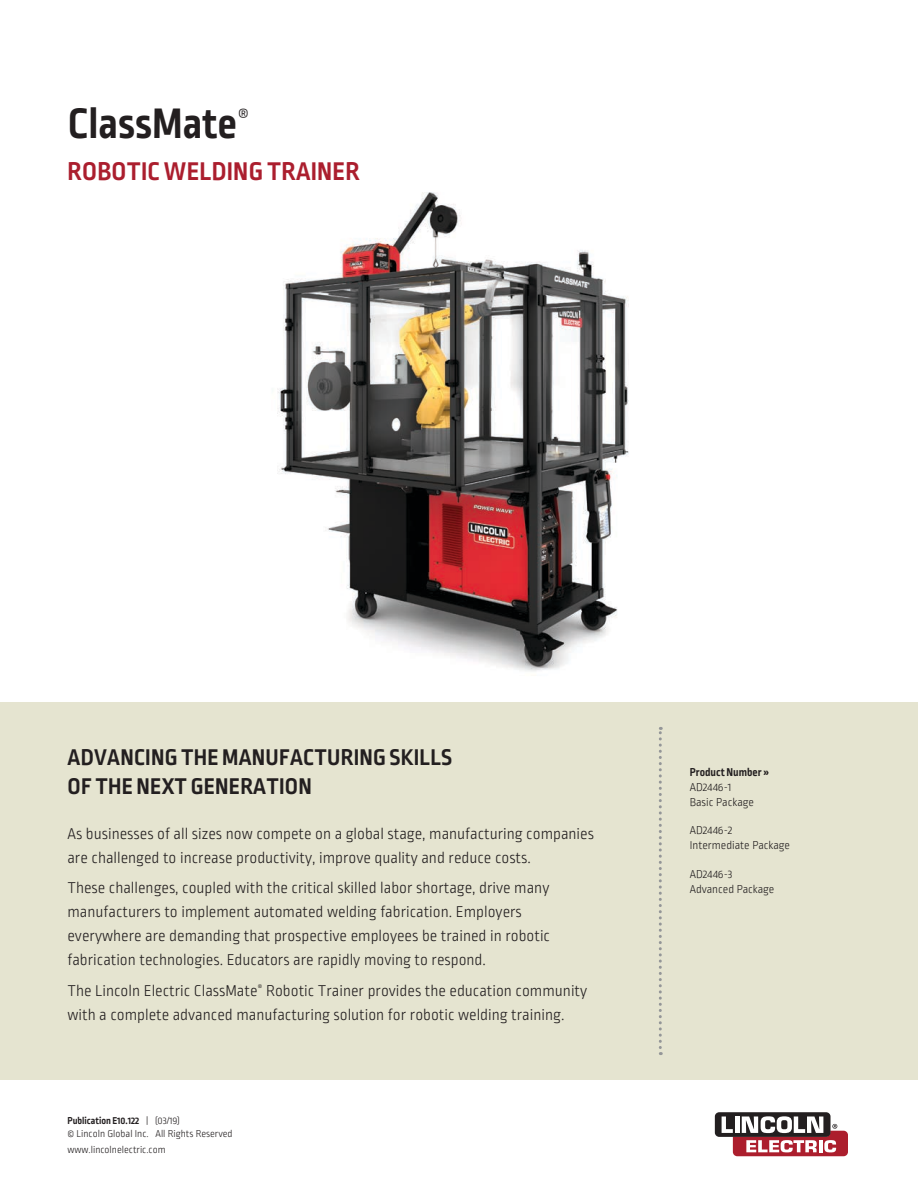
<style>
.page{position:relative;width:918px;height:1188px;background:#fff}
.page>*{position:absolute;margin:0;border:0;box-sizing:border-box;transform-origin:0 0}
.t1{font:700 45px "Ropa Sans Pro";color:#231f20}
.t2{font:700 27px "Ropa Sans Pro";letter-spacing:.01em;color:#ab1e2e}
._04-Main_Text{font:700 24px/28.8px "Ropa Sans Pro";letter-spacing:.01em;color:#231f20}
._04-Main_Text-2{font:300 16.5px/24px "Ropa Sans Pro";color:#231f20}
.t3{font:300 12px/15px "Ropa Sans Pro";color:#231f20}
.t4{font:700 12px "Ropa Sans Pro";color:#231f20}
.t5{font:300 10.5px/13.5px "Ropa Sans Pro";color:#231f20}
.s1{font-weight:700}
</style>
<div class="page">
<img style="left:277px;top:192px;width:352px;height:479px">
<div style="left:0;top:702px;width:918px;height:378px;background:#e5e4d0"></div>
<svg style="left:659px;top:727px;width:3px;height:328px"></svg>
<div style="left:715px;top:1112px;width:116px;height:25px;background:#231f20;border-radius:4px"></div>
<svg style="left:722px;top:1116px;width:126px;height:40px"></svg>
<p class="t1" style="left:68px;top:98px;width:183px">ClassMate<sup>®</sup></p>
<p class="t2" style="left:68px;top:156px;width:294px">ROBOTIC WELDING TRAINER</p>
<p class="_04-Main_Text" style="left:68px;top:744px;width:386px">ADVANCING THE MANUFACTURING SKILLS<br>OF THE NEXT GENERATION</p>
<p class="_04-Main_Text-2" style="left:68px;top:822px;width:528px">As businesses of all sizes now compete on a global stage, manufacturing companies are challenged to increase productivity, improve quality and reduce costs.</p>
<p class="_04-Main_Text-2" style="left:68px;top:877px;width:484px">These challenges, coupled with the critical skilled labor shortage, drive many manufacturers to implement automated welding fabrication. Employers everywhere are demanding that prospective employees be trained in robotic fabrication technologies. Educators are rapidly moving to respond.</p>
<p class="_04-Main_Text-2" style="left:67px;top:980px;width:521px">The Lincoln Electric ClassMate<sup>®</sup> Robotic Trainer provides the education community with a complete advanced manufacturing solution for robotic welding training.</p>
<p class="t5" style="left:68px;top:1114px;width:167px"><span class="s1">Publication E10.122</span> | (03/19)<br>© Lincoln Global Inc. All Rights Reserved</p>
<p class="t5" style="left:68px;top:1144px;width:100px">www.lincolnelectric.com</p>
<p class="t4" style="left:690px;top:765px;width:81px">Product Number »</p>
<p class="t3" style="left:690px;top:780px;width:65px">AD2446-1<br>Basic Package</p>
<p class="t3" style="left:690px;top:824px;width:102px">AD2446-2<br>Intermediate Package</p>
<p class="t3" style="left:690px;top:867px;width:86px">AD2446-3<br>Advanced Package</p>
</div>
